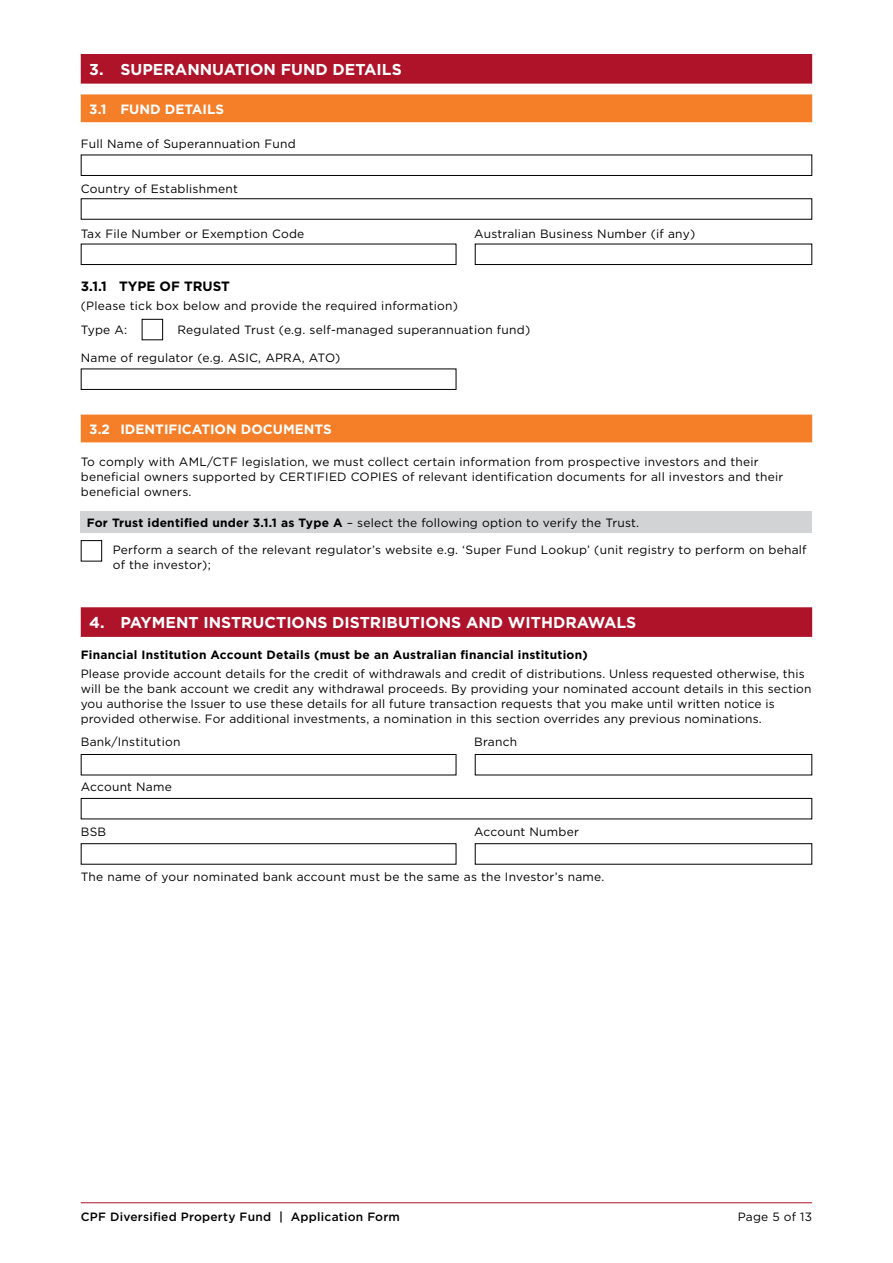
<style>
.page{position:relative;width:893px;height:1263px;background:#fff}
.page>*{position:absolute;margin:0;border:0;box-sizing:border-box;transform-origin:0 0}
.t1{font:700 15.75px "Gotham";color:#fff}
.t2{font:700 13.5px "Gotham";color:#fff}
.t3{font:700 13.5px "Gotham";color:#000}
.t4{font:12px/15px "Gotham";letter-spacing:.02em;color:#000}
.t5{font:700 12px "Gotham";letter-spacing:.02em;color:#000}
.t6{font:500 12px "Gotham";letter-spacing:.02em;color:#000}
.s1{font-weight:700}
</style>
<div class="page">
<hr style="left:81px;top:1202px;width:731px;height:1px;background:#ae132a">
<div style="left:81px;top:54px;width:731px;height:30px;background:#ae132a"></div>
<div style="left:81px;top:94px;width:731px;height:28px;background:#f57e29"></div>
<div style="left:81px;top:415px;width:731px;height:27px;background:#f57e29"></div>
<div style="left:81px;top:511px;width:731px;height:21px;background:#d1d3d4"></div>
<div style="left:81px;top:607px;width:731px;height:30px;background:#ae132a"></div>
<div style="left:81px;top:244px;width:375px;height:21px;border:1px solid #000"></div>
<div style="left:81px;top:843px;width:375px;height:21px;border:1px solid #000"></div>
<div style="left:81px;top:754px;width:375px;height:21px;border:1px solid #000"></div>
<div style="left:81px;top:369px;width:375px;height:21px;border:1px solid #000"></div>
<div style="left:475px;top:244px;width:337px;height:21px;border:1px solid #000"></div>
<div style="left:475px;top:843px;width:337px;height:21px;border:1px solid #000"></div>
<div style="left:475px;top:754px;width:337px;height:21px;border:1px solid #000"></div>
<div style="left:81px;top:798px;width:731px;height:21px;border:1px solid #000"></div>
<div style="left:81px;top:155px;width:731px;height:21px;border:1px solid #000"></div>
<div style="left:142px;top:319px;width:21px;height:21px;border:1px solid #000"></div>
<div style="left:81px;top:540px;width:21px;height:21px;border:1px solid #000"></div>
<h1 class="t1" style="left:89px;top:59px;width:314px">3. SUPERANNUATION FUND DETAILS</h1>
<p class="t2" style="left:89px;top:100px;width:136px">3.1 FUND DETAILS</p>
<p class="t4" style="left:81px;top:136px;width:217px">Full Name of Superannuation Fund</p>
<p class="t4" style="left:81px;top:181px;width:159px">Country of Establishment</p>
<p class="t4" style="left:81px;top:226px;width:225px">Tax File Number or Exemption Code</p>
<p class="t4" style="left:474px;top:226px;width:223px">Australian Business Number (if any)</p>
<p class="t3" style="left:81px;top:277px;width:151px">3.1.1 TYPE OF TRUST</p>
<p class="t4" style="left:81px;top:294px;width:379px;line-height:23.5px">(Please tick box below and provide the required information)<br>Type A:</p>
<p class="t4" style="left:177px;top:322px;width:354px">Regulated Trust (e.g. self-managed superannuation fund)</p>
<p class="t4" style="left:81px;top:350px;width:261px">Name of regulator (e.g. ASIC, APRA, ATO)</p>
<p class="t2" style="left:89px;top:420px;width:244px">3.2 IDENTIFICATION DOCUMENTS</p>
<p class="t4" style="left:81px;top:454px;width:704px">To comply with AML/CTF legislation, we must collect certain information from prospective investors and their beneficial owners supported by CERTIFIED COPIES of relevant identification documents for all investors and their beneficial owners.</p>
<p class="t4" style="left:87px;top:514px;width:554px"><span class="s1">For Trust identified under 3.1.1 as Type A</span> – select the following option to verify the Trust.</p>
<p class="t4" style="left:113px;top:542px;width:695px">Perform a search of the relevant regulator’s website e.g. ‘Super Fund Lookup’ (unit registry to perform on behalf of the investor);</p>
<h1 class="t1" style="left:89px;top:612px;width:549px">4. PAYMENT INSTRUCTIONS DISTRIBUTIONS AND WITHDRAWALS</h1>
<p class="t5" style="left:81px;top:646px;width:509px">Financial Institution Account Details (must be an Australian financial institution)</p>
<p class="t4" style="left:81px;top:666px;width:732px">Please provide account details for the credit of withdrawals and credit of distributions. Unless requested otherwise, this will be the bank account we credit any withdrawal proceeds. By providing your nominated account details in this section you authorise the Issuer to use these details for all future transaction requests that you make until written notice is provided otherwise. For additional investments, a nomination in this section overrides any previous nominations.</p>
<p class="t4" style="left:81px;top:734px;width:101px">Bank/Institution</p>
<p class="t4" style="left:474px;top:734px;width:45px">Branch</p>
<p class="t4" style="left:81px;top:779px;width:93px">Account Name</p>
<p class="t4" style="left:81px;top:824px;width:27px">BSB</p>
<p class="t4" style="left:474px;top:824px;width:106px">Account Number</p>
<p class="t4" style="left:81px;top:869px;width:525px">The name of your nominated bank account must be the same as the Investor’s name.</p>
<p class="t6" style="left:81px;top:1208px;width:321px">CPF Diversified Property Fund | Application Form</p>
<p class="t4" style="left:738px;top:1209px;width:76px">Page 5 of 13</p>
</div>
